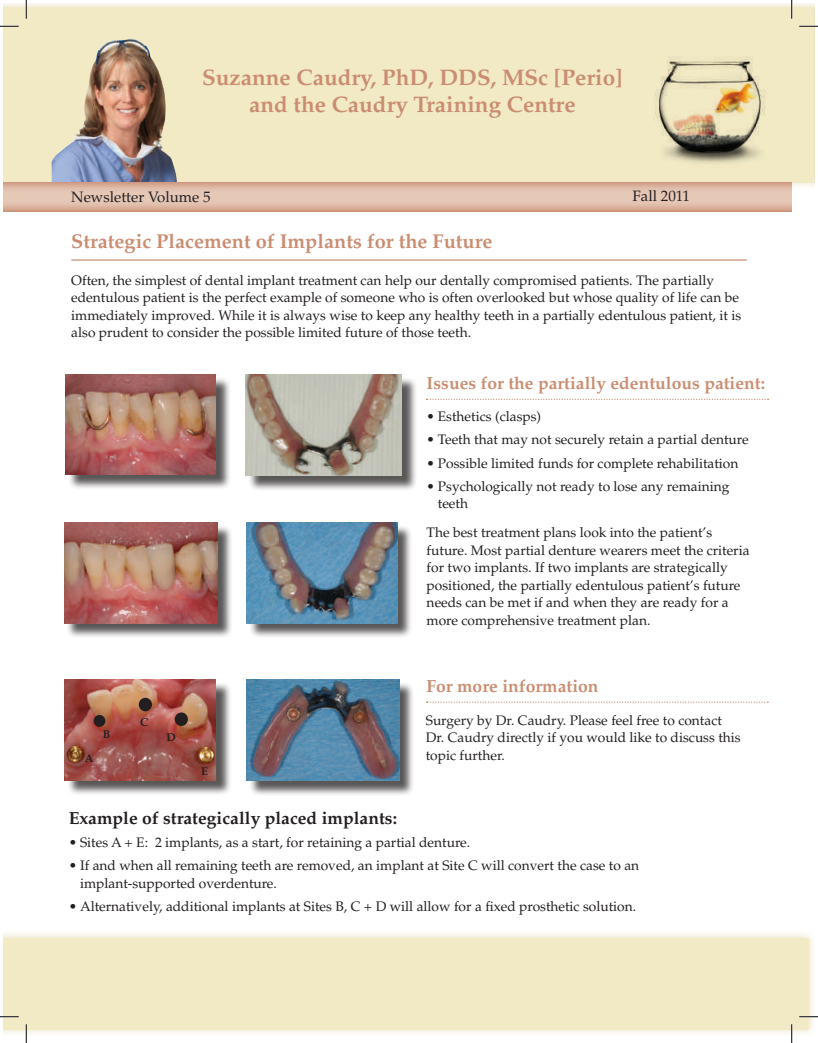
<style>
.page{position:relative;width:818px;height:1043px;background:#fff}
.page>*{position:absolute;margin:0;border:0;box-sizing:border-box;transform-origin:0 0}
.t1{font:700 22.5px/27px "Palatino";color:#ca8d71;text-align:center}
.t2{font:700 20px "Palatino";color:#ca8d71}
.t3{font:700 17.5px "Palatino";color:#ca8d71}
.t4{font:700 17.5px "Palatino";color:#231f20}
.t5{font:15px "Palatino";color:#231f20}
.t6{font:13.75px/17.5px "Palatino";color:#231f20}
.t7{font:700 11.25px "Palatino";color:#231f20}
</style>
<div class="page">
<div style="left:4px;top:7px;width:810px;height:175px;background:#f2e9c5"></div>
<img style="left:52px;top:39px;width:125px;height:143px">
<svg style="left:4px;top:182px;width:787px;height:29px;background:#debaa7"></svg>
<hr style="left:71px;top:259px;width:675px;height:2px;background:#ca8d71">
<img style="left:654px;top:56px;width:111px;height:108px">
<svg style="left:426px;top:399px;width:342px;height:1px"></svg>
<svg style="left:426px;top:701px;width:342px;height:1px"></svg>
<div style="left:68px;top:376px;width:163px;height:114px;background:#231f20;opacity:.75"></div>
<img style="left:66px;top:375px;width:150px;height:99px">
<div style="left:247px;top:376px;width:170px;height:115px;background:#231f20;opacity:.75"></div>
<img style="left:245px;top:375px;width:157px;height:100px">
<div style="left:66px;top:525px;width:167px;height:113px;background:#231f20;opacity:.75"></div>
<img style="left:64px;top:523px;width:153px;height:100px">
<div style="left:248px;top:525px;width:164px;height:113px;background:#231f20;opacity:.75"></div>
<img style="left:246px;top:523px;width:151px;height:100px">
<div style="left:248px;top:681px;width:166px;height:115px;background:#231f20;opacity:.75"></div>
<img style="left:246px;top:679px;width:153px;height:102px">
<div style="left:66px;top:681px;width:165px;height:114px;background:#231f20;opacity:.75"></div>
<img style="left:64px;top:679px;width:152px;height:101px">
<div style="left:4px;top:930px;width:810px;height:107px;background:#e3d6ab;opacity:.75"></div>
<div style="left:4px;top:938px;width:804px;height:91px;background:#f2e9c5"></div>
<div style="left:94px;top:715px;width:11px;height:12px;background:#231f20;border-radius:50%"></div>
<div style="left:139px;top:697px;width:13px;height:14px;background:#231f20;border-radius:50%"></div>
<div style="left:175px;top:712px;width:13px;height:14px;background:#231f20;border-radius:50%"></div>
<svg style="left:0;top:25px;width:19px;height:2px"></svg>
<svg style="left:799px;top:25px;width:19px;height:2px"></svg>
<svg style="left:0;top:1015px;width:19px;height:2px"></svg>
<svg style="left:799px;top:1015px;width:19px;height:2px"></svg>
<svg style="left:25px;top:0;width:2px;height:19px"></svg>
<svg style="left:25px;top:1024px;width:2px;height:18px"></svg>
<svg style="left:790px;top:0;width:2px;height:19px"></svg>
<svg style="left:790px;top:1024px;width:2px;height:18px"></svg>
<h1 class="t1" style="left:202px;top:64px;width:422px">Suzanne Caudry, PhD, DDS, MSc [Perio] and the Caudry Training Centre</h1>
<p class="t5" style="left:71px;top:188px;width:141px">Newsletter Volume 5</p>
<p class="t5" style="left:632px;top:187px;width:59px">Fall 2011</p>
<h2 class="t2" style="left:71px;top:229px;width:423px">Strategic Placement of Implants for the Future</h2>
<p class="t6" style="left:71px;top:271px;width:671px">Often, the simplest of dental implant treatment can help our dentally compromised patients. The partially edentulous patient is the perfect example of someone who is often overlooked but whose quality of life can be immediately improved. While it is always wise to keep any healthy teeth in a partially edentulous patient, it is also prudent to consider the possible limited future of those teeth.</p>
<p class="t3" style="left:426px;top:373px;width:340px">Issues for the partially edentulous patient:</p>
<p class="t6" style="left:426px;top:408px;width:116px">• Esthetics (clasps)</p>
<p class="t6" style="left:426px;top:431px;width:323px">• Teeth that may not securely retain a partial denture</p>
<p class="t6" style="left:426px;top:454px;width:313px">• Possible limited funds for complete rehabilitation</p>
<p class="t6" style="left:438px;top:477px;width:293px;text-indent:-11px">• Psychologically not ready to lose any remaining teeth</p>
<p class="t6" style="left:426px;top:524px;width:324px">The best treatment plans look into the patient’s future. Most partial denture wearers meet the criteria for two implants. If two implants are strategically positioned, the partially edentulous patient’s future needs can be met if and when they are ready for a more comprehensive treatment plan.</p>
<p class="t7" style="left:85px;top:751px;width:10px">A</p>
<p class="t7" style="left:103px;top:728px;width:9px">B</p>
<p class="t7" style="left:140px;top:715px;width:10px">C</p>
<p class="t7" style="left:166px;top:731px;width:11px">D</p>
<p class="t7" style="left:201px;top:764px;width:8px">E</p>
<p class="t3" style="left:426px;top:676px;width:174px">For more information</p>
<p class="t6" style="left:426px;top:711px;width:316px">Surgery by Dr. Caudry. Please feel free to contact<br>Dr. Caudry directly if you would like to discuss this topic further.</p>
<p class="t4" style="left:69px;top:807px;width:330px">Example of strategically placed implants:</p>
<p class="t6" style="left:69px;top:834px;width:403px">• Sites A + E: 2 implants, as a start, for retaining a partial denture.</p>
<p class="t6" style="left:80px;top:857px;width:560px;text-indent:-11px">• If and when all remaining teeth are removed, an implant at Site C will convert the case to an implant-supported overdenture.</p>
<p class="t6" style="left:69px;top:897px;width:569px">• Alternatively, additional implants at Sites B, C + D will allow for a fixed prosthetic solution.</p>
</div>
